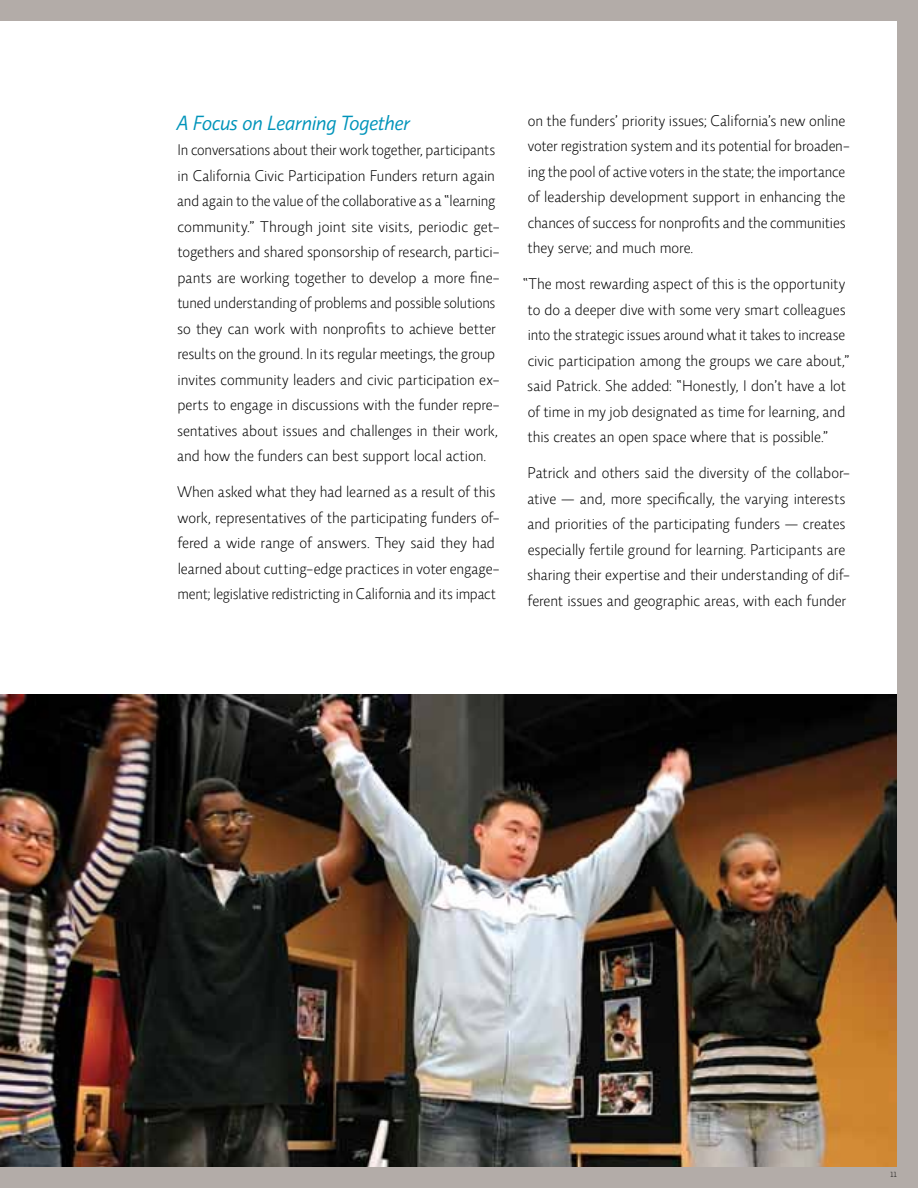
<style>
.page{position:relative;width:918px;height:1188px;background:#b3aca8}
.page>*{position:absolute;margin:0;border:0;box-sizing:border-box;transform-origin:0 0}
.t1{font:italic 21px "Relato Sans OT";color:#0094ba}
.t2{font:300 15.75px/25.5px "Relato Sans OT";color:#000}
.t3{font:300 7.5px "Relato Sans OT";color:#000}
</style>
<div class="page">
<div style="left:0;top:21px;width:897px;height:1146px;background:#fff"></div>
<img style="left:1px;top:695px;width:896px;height:472px">
<h1 class="t1" style="left:176px;top:110px;width:235px">A Focus on Learning Together</h1>
<p class="t2" style="left:177px;top:137px;width:324px">In conversations about their work together, participants in California Civic Participation Funders return again and again to the value of the collaborative as a “learning community.” Through joint site visits, periodic get&shy;togethers and shared sponsorship of research, partici&shy;pants are working together to develop a more fine&shy;tuned understanding of problems and possible solutions so they can work with nonprofits to achieve better results on the ground. In its regular meetings, the group invites community leaders and civic participation ex&shy;perts to engage in discussions with the funder repre&shy;sentatives about issues and challenges in their work, and how the funders can best support local action.</p>
<p class="t2" style="left:177px;top:479px;width:324px">When asked what they had learned as a result of this work, representatives of the participating funders of&shy;fered a wide range of answers. They said they had learned about cutting-edge practices in voter engage&shy;ment; legislative redistricting in California and its impact</p>
<p class="t2" style="left:528px;top:108px;width:324px">on the funders’ priority issues; California’s new online voter registration system and its potential for broaden&shy;ing the pool of active voters in the state; the importance of leadership development support in enhancing the chances of success for nonprofits and the communities they serve; and much more.</p>
<p class="t2" style="left:523px;top:271px;width:328px">“The most rewarding aspect of this is the opportunity to do a deeper dive with some very smart colleagues into the strategic issues around what it takes to increase civic participation among the groups we care about,” said Patrick. She added: “Honestly, I don’t have a lot of time in my job designated as time for learning, and this creates an open space where that is possible.”</p>
<p class="t2" style="left:527px;top:460px;width:324px">Patrick and others said the diversity of the collabor&shy;ative — and, more specifically, the varying interests and priorities of the participating funders — creates especially fertile ground for learning. Participants are sharing their expertise and their understanding of dif&shy;ferent issues and geographic areas, with each funder</p>
<p class="t3" style="left:891px;top:1170px;width:8px">11</p>
</div>
